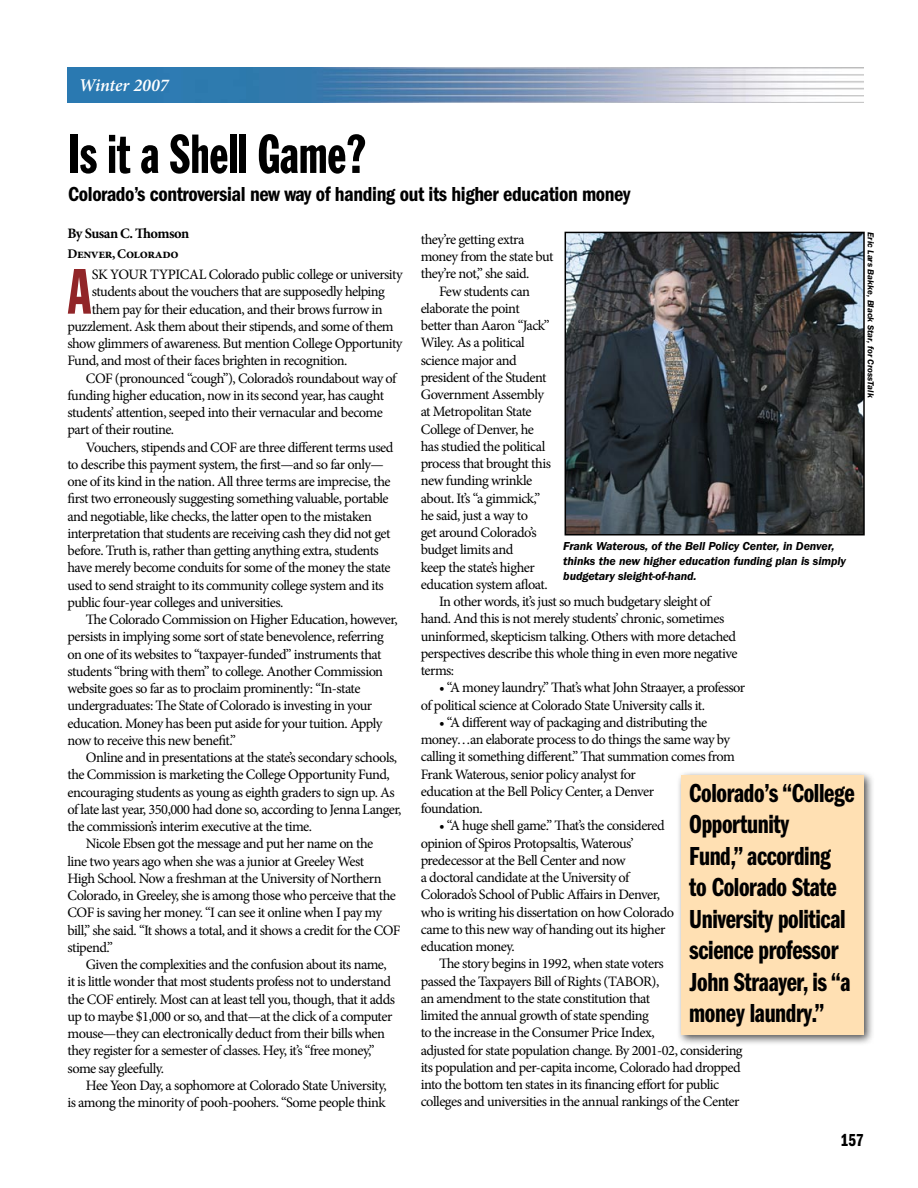
<style>
.page{position:relative;width:918px;height:1188px;background:#fff}
.page>*{position:absolute;margin:0;border:0;box-sizing:border-box;transform-origin:0 0}
.t1{font:extra-condensed 63.3px "Franklin Gothic BT";color:#912528}
.t2{font:extra-condensed 54px "Franklin Gothic BT";letter-spacing:-.015em;color:#000}
.t3{font:27px/31.5px "Franklin Gothic Demi Cmpr";letter-spacing:-.015em;color:#000}
.t4{font:600 condensed 21px "Franklin Gothic";letter-spacing:-.02em;color:#000}
.t5{font:italic 600 18px "Minion Pro";letter-spacing:-.005em;color:#fff}
.t6{font:18px "Franklin Gothic Demi Cmpr";color:#000}
.t7{font:14.4px/17.2px "Minion Pro";letter-spacing:-.035em;color:#000}
.t8{font:700 14.4px "Minion Pro";letter-spacing:-.035em;color:#000}
.t9{font:700 13.2px "Minion Pro";letter-spacing:-.035em;color:#000}
.t10{font:italic 600 12px/15px "Franklin Gothic";letter-spacing:-.01em;color:#000}
.t11{font:italic 600 9px "Franklin Gothic";color:#000}
</style>
<div class="page">
<img style="left:68px;top:68px;width:796px;height:35px">
<img style="left:568px;top:235px;width:294px;height:298px">
<div style="left:565px;top:232px;width:300px;height:304px;border:2px solid #000"></div>
<div style="left:676px;top:770px;width:205px;height:282px;background:#000;opacity:.7"></div>
<div style="left:682px;top:776px;width:182px;height:259px;background:#ffe0b3"></div>
<p class="t5" style="left:79px;top:73px;width:91px">Winter 2007</p>
<h2 class="t2" style="left:68px;top:122px;width:300px">Is it a Shell Game?</h2>
<h3 class="t4" style="left:68px;top:182px;width:564px">Colorado’s controversial new way of handing out its higher education money</h3>
<p class="t7" style="left:421px;top:231px;width:105px">they’re getting extra</p>
<p class="t7" style="left:421px;top:248px;width:134px">money from the state but</p>
<p class="t7" style="left:421px;top:265px;width:110px">they’re not,” she said.</p>
<p class="t7" style="left:439px;top:283px;width:92px">Few students can</p>
<p class="t7" style="left:421px;top:300px;width:101px">elaborate the point</p>
<p class="t7" style="left:421px;top:317px;width:130px">better than Aaron “Jack”</p>
<p class="t7" style="left:421px;top:334px;width:106px">Wiley. As a political</p>
<p class="t7" style="left:421px;top:352px;width:97px">science major and</p>
<p class="t7" style="left:421px;top:369px;width:127px">president of the Student</p>
<p class="t7" style="left:421px;top:386px;width:125px">Government Assembly</p>
<p class="t7" style="left:421px;top:403px;width:112px">at Metropolitan State</p>
<p class="t7" style="left:421px;top:421px;width:115px">College of Denver, he</p>
<p class="t7" style="left:421px;top:438px;width:126px">has studied the political</p>
<p class="t7" style="left:421px;top:455px;width:132px">process that brought this</p>
<p class="t7" style="left:421px;top:472px;width:113px">new funding wrinkle</p>
<p class="t7" style="left:421px;top:490px;width:121px">about. It’s “a gimmick,”</p>
<p class="t7" style="left:421px;top:507px;width:109px">he said, just a way to</p>
<p class="t7" style="left:421px;top:524px;width:118px">get around Colorado’s</p>
<p class="t7" style="left:421px;top:541px;width:94px">budget limits and</p>
<p class="t7" style="left:421px;top:559px;width:116px">keep the state’s higher</p>
<p class="t7" style="left:421px;top:576px;width:128px">education system afloat.</p>
<p class="t7" style="left:439px;top:593px;width:273px">In other words, it’s just so much budgetary sleight of</p>
<p class="t7" style="left:421px;top:610px;width:305px">hand. And this is not merely students’ chronic, sometimes</p>
<p class="t7" style="left:421px;top:628px;width:317px">uninformed, skepticism talking. Others with more detached</p>
<p class="t7" style="left:421px;top:645px;width:318px">perspectives describe this whole thing in even more negative</p>
<p class="t7" style="left:421px;top:662px;width:35px">terms:</p>
<p class="t7" style="left:421px;top:679px;width:326px;text-indent:18px">• “A money laundry.” That’s what John Straayer, a professor of political science at Colorado State University calls it.</p>
<p class="t7" style="left:421px;top:714px;width:316px;text-indent:18px">• “A different way of packaging and distributing the money…an elaborate process to do things the same way by calling it something different.” That summation comes from Frank Waterous, senior policy analyst for<br>education at the Bell Policy Center, a Denver<br>foundation.</p>
<p class="t7" style="left:421px;top:817px;width:255px;text-indent:18px">• “A huge shell game.” That’s the considered opinion of Spiros Protopsaltis, Waterous’ predecessor at the Bell Center and now<br>a doctoral candidate at the University of Colorado’s School of Public Affairs in Denver, who is writing his dissertation on how Colorado came to this new way of handing out its higher education money.</p>
<p class="t7" style="left:421px;top:955px;width:323px;text-indent:18px">The story begins in 1992, when state voters<br>passed the Taxpayers Bill of Rights (TABOR),<br>an amendment to the state constitution that<br>limited the annual growth of state spending<br>to the increase in the Consumer Price Index,<br>adjusted for state population change. By 2001-02, considering its population and per-capita income, Colorado had dropped into the bottom ten states in its financing effort for public colleges and universities in the annual rankings of the Center</p>
<p class="t8" style="left:68px;top:223px;width:123px">By Susan C. Thomson</p>
<p class="t9" style="left:68px;top:244px;width:113px">Denver, Colorado</p>
<h1 class="t1" style="left:68px;top:254px;width:25px">A</h1>
<p class="t7" style="left:92px;top:266px;width:313px">sk your typical Colorado public college or university</p>
<p class="t7" style="left:92px;top:283px;width:295px">students about the vouchers that are supposedly helping</p>
<p class="t7" style="left:92px;top:301px;width:292px">them pay for their education, and their brows furrow in</p>
<p class="t7" style="left:67px;top:318px;width:328px">puzzlement. Ask them about their stipends, and some of them</p>
<p class="t7" style="left:67px;top:335px;width:337px">show glimmers of awareness. But mention College Opportunity</p>
<p class="t7" style="left:67px;top:352px;width:282px">Fund, and most of their faces brighten in recognition.</p>
<p class="t7" style="left:86px;top:370px;width:312px">COF (pronounced “cough”), Colorado’s roundabout way of</p>
<p class="t7" style="left:67px;top:387px;width:318px">funding higher education, now in its second year, has caught</p>
<p class="t7" style="left:67px;top:404px;width:317px">students’ attention, seeped into their vernacular and become</p>
<p class="t7" style="left:67px;top:421px;width:108px">part of their routine.</p>
<p class="t7" style="left:86px;top:439px;width:309px">Vouchers, stipends and COF are three different terms used</p>
<p class="t7" style="left:67px;top:456px;width:318px">to describe this payment system, the first—and so far only—</p>
<p class="t7" style="left:67px;top:473px;width:325px">one of its kind in the nation. All three terms are imprecise, the</p>
<p class="t7" style="left:67px;top:490px;width:323px">first two erroneously suggesting something valuable, portable</p>
<p class="t7" style="left:67px;top:508px;width:306px">and negotiable, like checks, the latter open to the mistaken</p>
<p class="t7" style="left:67px;top:525px;width:325px">interpretation that students are receiving cash they did not get</p>
<p class="t7" style="left:67px;top:542px;width:313px">before. Truth is, rather than getting anything extra, students</p>
<p class="t7" style="left:67px;top:559px;width:325px">have merely become conduits for some of the money the state</p>
<p class="t7" style="left:67px;top:577px;width:318px">used to send straight to its community college system and its</p>
<p class="t7" style="left:67px;top:594px;width:218px">public four-year colleges and universities.</p>
<p class="t7" style="left:86px;top:611px;width:313px">The Colorado Commission on Higher Education, however,</p>
<p class="t7" style="left:67px;top:628px;width:318px">persists in implying some sort of state benevolence, referring</p>
<p class="t7" style="left:67px;top:646px;width:315px">on one of its websites to “taxpayer-funded” instruments that</p>
<p class="t7" style="left:67px;top:663px;width:317px">students “bring with them” to college. Another Commission</p>
<p class="t7" style="left:67px;top:680px;width:295px">website goes so far as to proclaim prominently: “In-state</p>
<p class="t7" style="left:67px;top:697px;width:306px">undergraduates: The State of Colorado is investing in your</p>
<p class="t7" style="left:67px;top:715px;width:317px">education. Money has been put aside for your tuition. Apply</p>
<p class="t7" style="left:67px;top:732px;width:170px">now to receive this new benefit.”</p>
<p class="t7" style="left:86px;top:749px;width:313px">Online and in presentations at the state’s secondary schools,</p>
<p class="t7" style="left:67px;top:766px;width:324px">the Commission is marketing the College Opportunity Fund,</p>
<p class="t7" style="left:67px;top:784px;width:329px">encouraging students as young as eighth graders to sign up. As</p>
<p class="t7" style="left:67px;top:801px;width:336px">of late last year, 350,000 had done so, according to Jenna Langer,</p>
<p class="t7" style="left:67px;top:818px;width:246px">the commission’s interim executive at the time.</p>
<p class="t7" style="left:86px;top:835px;width:289px">Nicole Ebsen got the message and put her name on the</p>
<p class="t7" style="left:67px;top:853px;width:298px">line two years ago when she was a junior at Greeley West</p>
<p class="t7" style="left:67px;top:870px;width:316px">High School. Now a freshman at the University of Northern</p>
<p class="t7" style="left:67px;top:887px;width:330px">Colorado, in Greeley, she is among those who perceive that the</p>
<p class="t7" style="left:67px;top:904px;width:316px">COF is saving her money. “I can see it online when I pay my</p>
<p class="t7" style="left:67px;top:922px;width:335px">bill,” she said. “It shows a total, and it shows a credit for the CO F</p>
<p class="t7" style="left:67px;top:939px;width:47px">stipend.”</p>
<p class="t7" style="left:86px;top:956px;width:302px">Given the complexities and the confusion about its name,</p>
<p class="t7" style="left:67px;top:973px;width:325px">it is little wonder that most students profess not to understand</p>
<p class="t7" style="left:67px;top:991px;width:329px">the CO F entirely. Most can at least tell you, though, that it adds</p>
<p class="t7" style="left:67px;top:1008px;width:326px">up to maybe $1,000 or so, and that—at the click of a computer</p>
<p class="t7" style="left:67px;top:1025px;width:319px">mouse—they can electronically deduct from their bills when</p>
<p class="t7" style="left:67px;top:1042px;width:309px">they register for a semester of classes. Hey, it’s “free money,”</p>
<p class="t7" style="left:67px;top:1060px;width:98px">some say gleefully.</p>
<p class="t7" style="left:86px;top:1077px;width:302px">Hee Yeon Day, a sophomore at Colorado State University,</p>
<p class="t7" style="left:67px;top:1094px;width:320px">is among the minority of pooh-poohers. “Some people think</p>
<p class="t10" style="left:563px;top:539px;width:284px">Frank Waterous, of the Bell Policy Center, in Denver, thinks the new higher education funding plan is simply budgetary sleight-of-hand.</p>
<h3 class="t3" style="left:689px;top:777px;width:167px">Colorado’s “College<br>Opportunity<br>Fund,” according to Colorado State<br>University political science professor<br>John Straayer, is “a money laundry.”</h3>
<p class="t11" style="left:876px;top:232px;width:167px;rotate:90deg">Eric Lars Bakke, Black Star, for CrossTalk</p>
<p class="t6" style="left:841px;top:1130px;width:25px">157</p>
</div>
